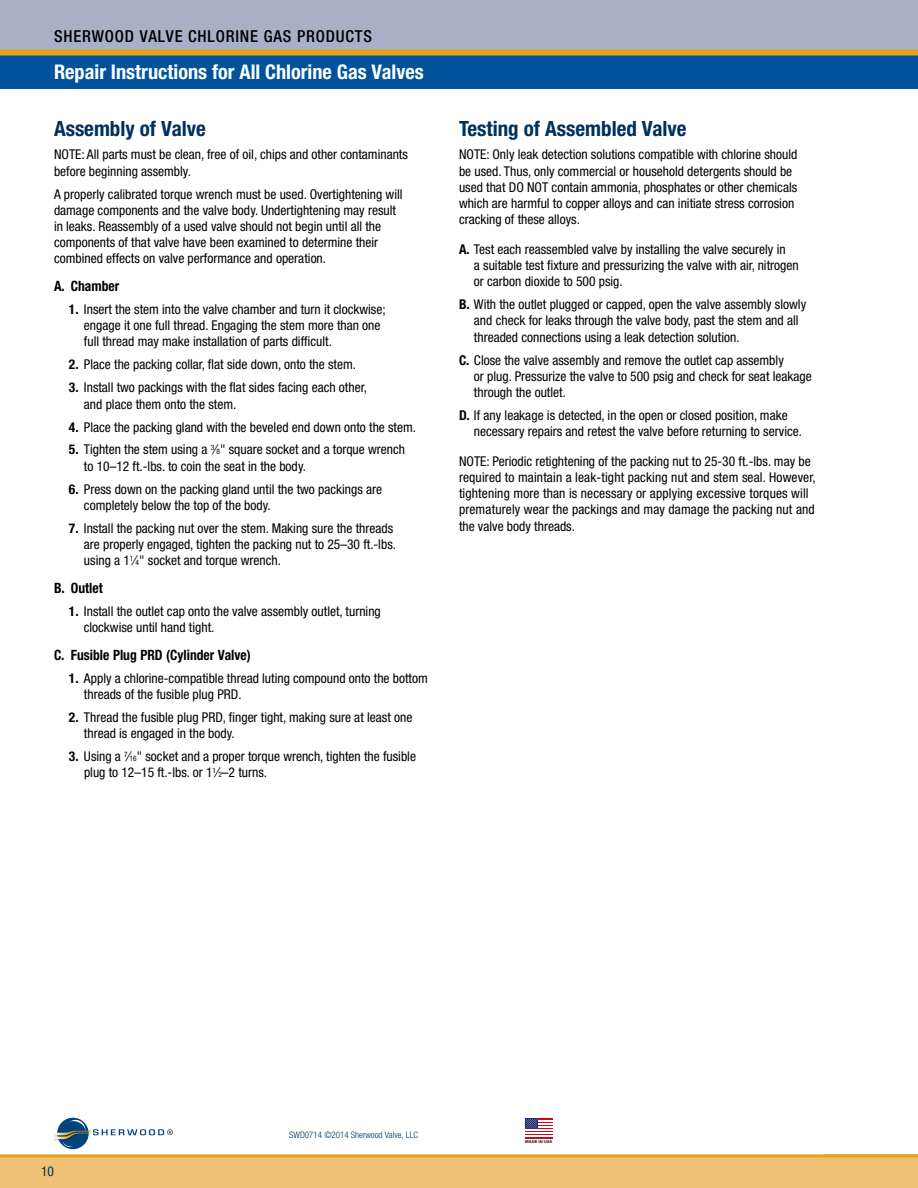
<style>
.page{position:relative;width:918px;height:1188px;background:#fff}
.page>*{position:absolute;margin:0;border:0;box-sizing:border-box;transform-origin:0 0}
.t1{font:700 condensed 21px "Helvetica Neue LT Std";color:#00305e}
.t2{font:700 condensed 20.25px "Helvetica Neue LT Std";color:#fff}
.t3{font:500 condensed 16.5px "Helvetica Neue LT Std";letter-spacing:.05em;color:#000}
.t4{font:700 condensed 14.25px "Helvetica Neue LT Std";color:#000;scale:.95 1}
.t5{font:condensed 13.5px/16.2px "Helvetica Neue LT Std";color:#000}
.t6{font:condensed 13.5px "Helvetica Neue LT Std";color:#00305e}
.t7{font:300 condensed 9px "Helvetica Neue LT Std";color:#00305e}
.t8{font:700 4.05px "Helvetica Neue LT Std";color:#1a171b}
.s1{font-weight:700}
.s2{font-size:7.35px}
</style>
<div class="page">
<div style="left:0;top:1156px;width:918px;height:32px;background:#eec176"></div>
<hr style="left:0;top:1154px;width:918px;height:3px;background:#e4a11b">
<div style="left:0;top:0;width:918px;height:89px;background:#a7b0c7"></div>
<div style="left:0;top:56px;width:918px;height:33px;background:#00539b"></div>
<div style="left:0;top:50px;width:918px;height:6px;background:#e4a11b"></div>
<div style="left:525px;top:1118px;width:27px;height:20px;background:#cc091c"></div>
<hr style="left:525px;top:1129px;width:27px;height:2px;background:#fff">
<hr style="left:525px;top:1132px;width:27px;height:2px;background:#fff">
<hr style="left:525px;top:1135px;width:27px;height:2px;background:#fff">
<div style="left:525px;top:1118px;width:13px;height:11px;background:#202973"></div>
<svg style="left:525px;top:1119px;width:27px;height:10px"></svg>
<svg style="left:57px;top:1118px;width:32px;height:31px"></svg>
<svg style="left:66px;top:1120px;width:19px;height:20px"></svg>
<div style="left:60px;top:1121px;width:25px;height:22px;background:#00447c;border-radius:50%"></div>
<div style="left:63px;top:1133px;width:14px;height:14px;background:#95b1c8;border-radius:50%"></div>
<div style="left:62px;top:1132px;width:18px;height:15px;background:#00447c;border-radius:50%"></div>
<img style="left:54px;top:1133px;width:34px;height:8px">
<svg style="left:55px;top:1129px;width:118px;height:10px"></svg>
<p class="t3" style="left:54px;top:27px;width:319px">SHERWOOD VALVE CHLORINE GAS PRODUCTS</p>
<h2 class="t2" style="left:54px;top:60px;width:371px">Repair Instructions for All Chlorine Gas Valves</h2>
<h1 class="t1" style="left:54px;top:116px;width:153px">Assembly of Valve</h1>
<p class="t5" style="left:54px;top:146px;width:355px">NOTE: All parts must be clean, free of oil, chips and other contaminants before beginning assembly.</p>
<p class="t5" style="left:54px;top:186px;width:350px">A properly calibrated torque wrench must be used. Overtightening will damage components and the valve body. Undertightening may result in leaks. Reassembly of a used valve should not begin until all the components of that valve have been examined to determine their combined effects on valve performance and operation.</p>
<p class="t4" style="left:54px;top:277px;width:70px">A. Chamber</p>
<p class="t5" style="left:84px;top:301px;width:303px;text-indent:-15px"><span class="s1">1.</span> Insert the stem into the valve chamber and turn it clockwise; engage it one full thread. Engaging the stem more than one full thread may make installation of parts difficult.</p>
<p class="t5" style="left:69px;top:356px;width:289px"><span class="s1">2.</span> Place the packing collar, flat side down, onto the stem.</p>
<p class="t5" style="left:84px;top:379px;width:284px;text-indent:-15px"><span class="s1">3.</span> Install two packings with the flat sides facing each other, and place them onto the stem.</p>
<p class="t5" style="left:69px;top:419px;width:349px"><span class="s1">4.</span> Place the packing gland with the beveled end down onto the stem.</p>
<p class="t5" style="left:84px;top:442px;width:323px;text-indent:-15px"><span class="s1">5.</span> Tighten the stem using a <sup>3</sup>⁄<span class="s2">8</span>" square socket and a torque wrench to 10–12 ft.-lbs. to coin the seat in the body.</p>
<p class="t5" style="left:84px;top:481px;width:300px;text-indent:-15px"><span class="s1">6.</span> Press down on the packing gland until the two packings are completely below the top of the body.</p>
<p class="t5" style="left:84px;top:520px;width:314px;text-indent:-15px"><span class="s1">7.</span> Install the packing nut over the stem. Making sure the threads are properly engaged, tighten the packing nut to 25–30 ft.-lbs. using a 1<sup>1</sup>⁄<span class="s2">4</span>" socket and torque wrench.</p>
<p class="t4" style="left:54px;top:579px;width:53px">B. Outlet</p>
<p class="t5" style="left:84px;top:603px;width:298px;text-indent:-15px"><span class="s1">1.</span> Install the outlet cap onto the valve assembly outlet, turning clockwise until hand tight.</p>
<p class="t4" style="left:54px;top:646px;width:209px">C. Fusible Plug PRD (Cylinder Valve)</p>
<p class="t5" style="left:84px;top:670px;width:345px;text-indent:-15px"><span class="s1">1.</span> Apply a chlorine-compatible thread luting compound onto the bottom threads of the fusible plug PRD.</p>
<p class="t5" style="left:84px;top:709px;width:330px;text-indent:-15px"><span class="s1">2.</span> Thread the fusible plug PRD, finger tight, making sure at least one thread is engaged in the body.</p>
<p class="t5" style="left:84px;top:748px;width:334px;text-indent:-15px"><span class="s1">3.</span> Using a <sup>7</sup>⁄<span class="s2">16</span>" socket and a proper torque wrench, tighten the fusible plug to 12–15 ft.-lbs. or 1<sup>1</sup>⁄<span class="s2">2</span>–2 turns.</p>
<h1 class="t1" style="left:459px;top:116px;width:229px">Testing of Assembled Valve</h1>
<p class="t5" style="left:459px;top:146px;width:340px">NOTE: Only leak detection solutions compatible with chlorine should be used. Thus, only commercial or household detergents should be used that DO NOT contain ammonia, phosphates or other chemicals which are harmful to copper alloys and can initiate stress corrosion cracking of these alloys.</p>
<p class="t5" style="left:474px;top:241px;width:326px;text-indent:-15px"><span class="s1">A.</span> Test each reassembled valve by installing the valve securely in<br>a suitable test fixture and pressurizing the valve with air, nitrogen or carbon dioxide to 500 psig.</p>
<p class="t5" style="left:474px;top:296px;width:334px;text-indent:-15px"><span class="s1">B.</span> With the outlet plugged or capped, open the valve assembly slowly and check for leaks through the valve body, past the stem and all threaded connections using a leak detection solution.</p>
<p class="t5" style="left:474px;top:352px;width:339px;text-indent:-15px"><span class="s1">C.</span> Close the valve assembly and remove the outlet cap assembly<br>or plug. Pressurize the valve to 500 psig and check for seat leakage through the outlet.</p>
<p class="t5" style="left:474px;top:407px;width:330px;text-indent:-15px"><span class="s1">D.</span> If any leakage is detected, in the open or closed position, make necessary repairs and retest the valve before returning to service.</p>
<p class="t5" style="left:459px;top:453px;width:358px">NOTE: Periodic retightening of the packing nut to 25-30 ft.-lbs. may be required to maintain a leak-tight packing nut and stem seal. However, tightening more than is necessary or applying excessive torques will prematurely wear the packings and may damage the packing nut and the valve body threads.</p>
<p class="t6" style="left:41px;top:1163px;width:14px">10</p>
<p class="t7" style="left:289px;top:1130px;width:131px">SWD0714 ©2014 Sherwood Valve, LLC</p>
<p class="t8" style="left:525px;top:1139px;width:29px">MADE IN USA</p>
</div>
